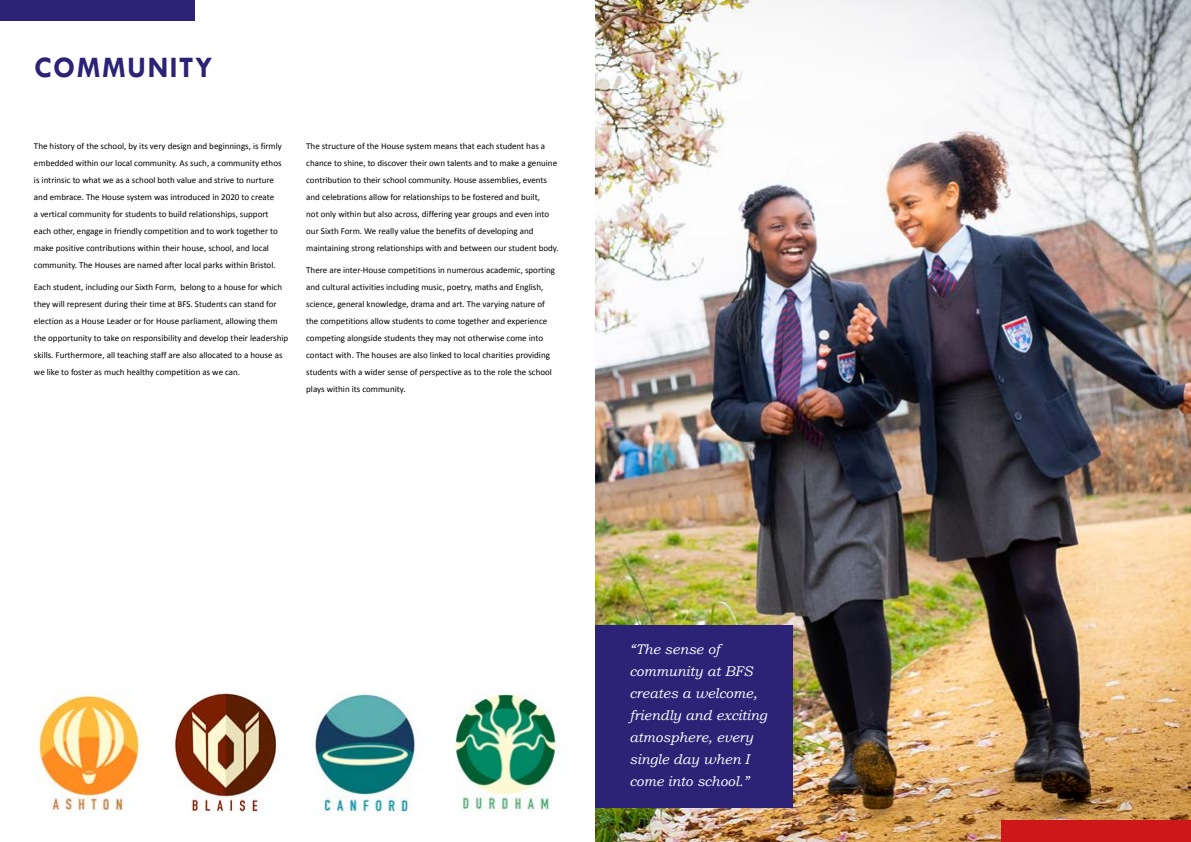
<style>
.page{position:relative;width:1191px;height:842px;background:#fff}
.page>*{position:absolute;margin:0;border:0;box-sizing:border-box;transform-origin:0 0}
.t1{font:700 30px "Tw Cen";letter-spacing:.05em;color:#2c2276}
.t2{font:italic 14px/22px "Bookman Old Style";color:#fff}
.t3{font:9px/17px "Calibri";color:#000}
</style>
<div class="page">
<img style="left:595px;top:0;width:596px;height:842px">
<div style="left:0;top:0;width:194px;height:21px;background:#2c2276"></div>
<div style="left:1001px;top:820px;width:190px;height:22px;background:#cd1719"></div>
<div style="left:595px;top:626px;width:198px;height:182px;background:#2c2276"></div>
<img style="left:38px;top:694px;width:110px;height:122px">
<img style="left:174px;top:692px;width:103px;height:122px">
<img style="left:315px;top:694px;width:100px;height:120px">
<img style="left:455px;top:692px;width:103px;height:120px">
<h1 class="t1" style="left:34px;top:50px;width:180px">COMMUNITY</h1>
<p class="t3" style="left:34px;top:137px;width:249px">The history of the school, by its very design and beginnings, is firmly embedded within our local community. As such, a community ethos is intrinsic to what we as a school both value and strive to nurture and embrace. The House system was introduced in 2020 to create<br>a vertical community for students to build relationships, support each other, engage in friendly competition and to work together to make positive contributions within their house, school, and local community. The Houses are named after local parks within Bristol.</p>
<p class="t3" style="left:34px;top:279px;width:256px">Each student, including our Sixth Form, belong to a house for which they will represent during their time at BFS. Students can stand for election as a House Leader or for House parliament, allowing them the opportunity to take on responsibility and develop their leadership skills. Furthermore, all teaching staff are also allocated to a house as we like to foster as much healthy competition as we can.</p>
<p class="t3" style="left:306px;top:137px;width:254px">The structure of the House system means that each student has a chance to shine, to discover their own talents and to make a genuine contribution to their school community. House assemblies, events and celebrations allow for relationships to be fostered and built,<br>not only within but also across, differing year groups and even into our Sixth Form. We really value the benefits of developing and maintaining strong relationships with and between our student body.</p>
<p class="t3" style="left:306px;top:262px;width:250px">There are inter-House competitions in numerous academic, sporting and cultural activities including music, poetry, maths and English, science, general knowledge, drama and art. The varying nature of the competitions allow students to come together and experience competing alongside students they may not otherwise come into contact with. The houses are also linked to local charities providing students with a wider sense of perspective as to the role the school plays within its community.</p>
<h2 class="t2" style="left:629px;top:638px;width:139px">“The sense of community at BFS creates a welcome, friendly and exciting atmosphere, every single day when I come into school.”</h2>
</div>
